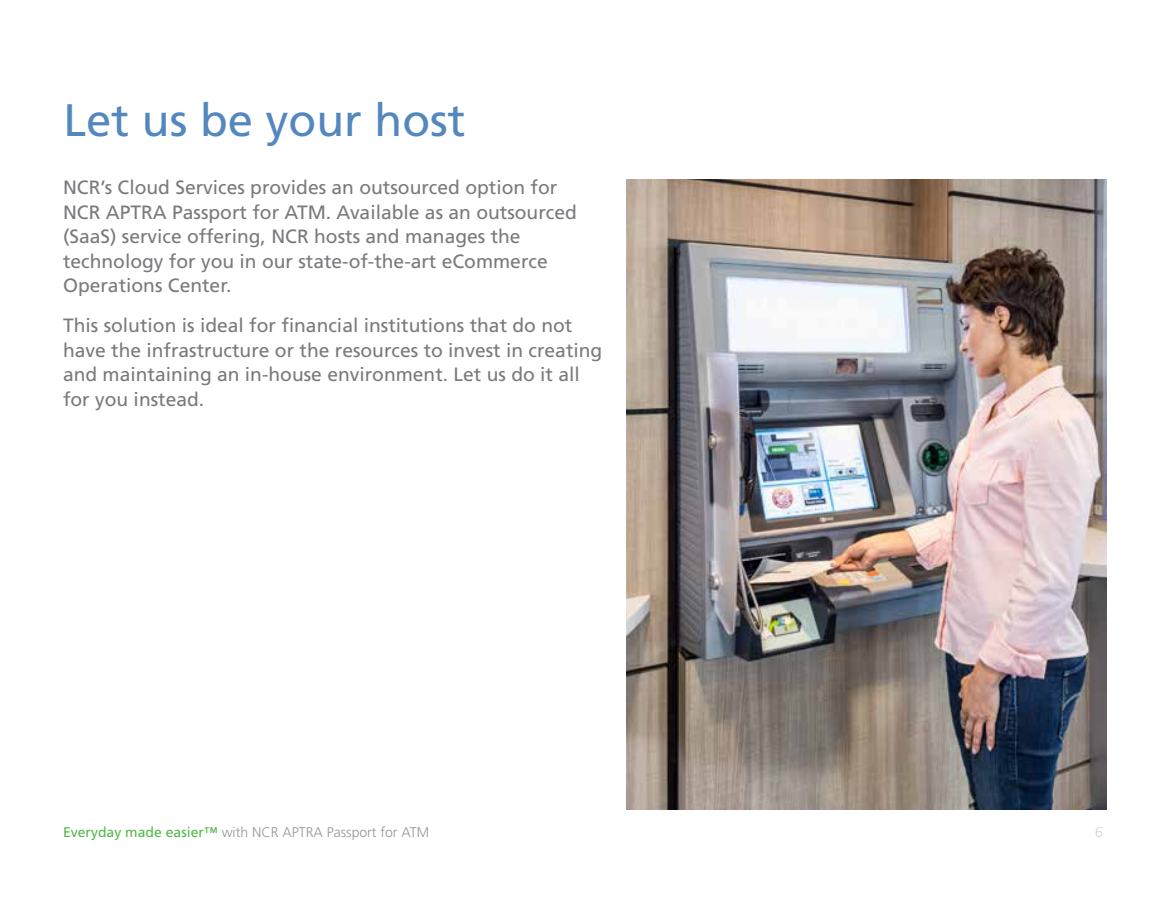
<style>
.page{position:relative;width:1166px;height:901px;background:#fff}
.page>*{position:absolute;margin:0;border:0;box-sizing:border-box;transform-origin:0 0}
.t1{font:45.5px "Frutiger LT Std";color:#5387be}
.t2{font:19.25px/24.5px "Frutiger LT Std";color:#797a7d}
.t3{font:300 14px "Frutiger LT Std";color:#939598}
.t4{font:300 14px "Frutiger LT Std";color:#d1d3d4}
.s1{font-weight:400;color:#54b948}
</style>
<div class="page">
<img style="left:626px;top:180px;width:480px;height:630px">
<h1 class="t1" style="left:63px;top:93px;width:403px">Let us be your host</h1>
<p class="t2" style="left:63px;top:175px;width:515px">NCR’s Cloud Services provides an outsourced option for NCR APTRA Passport for ATM. Available as an outsourced (SaaS) service offering, NCR hosts and manages the technology for you in our state-of-the-art eCommerce Operations Center.</p>
<p class="t2" style="left:63px;top:313px;width:541px">This solution is ideal for financial institutions that do not have the infrastructure or the resources to invest in creating and maintaining an in-house environment. Let us do it all for you instead.</p>
<p class="t3" style="left:63px;top:824px;width:368px"><span class="s1">Everyday made easier™</span> with NCR APTRA Passport for ATM</p>
<p class="t4" style="left:1095px;top:825px;width:9px">6</p>
</div>
